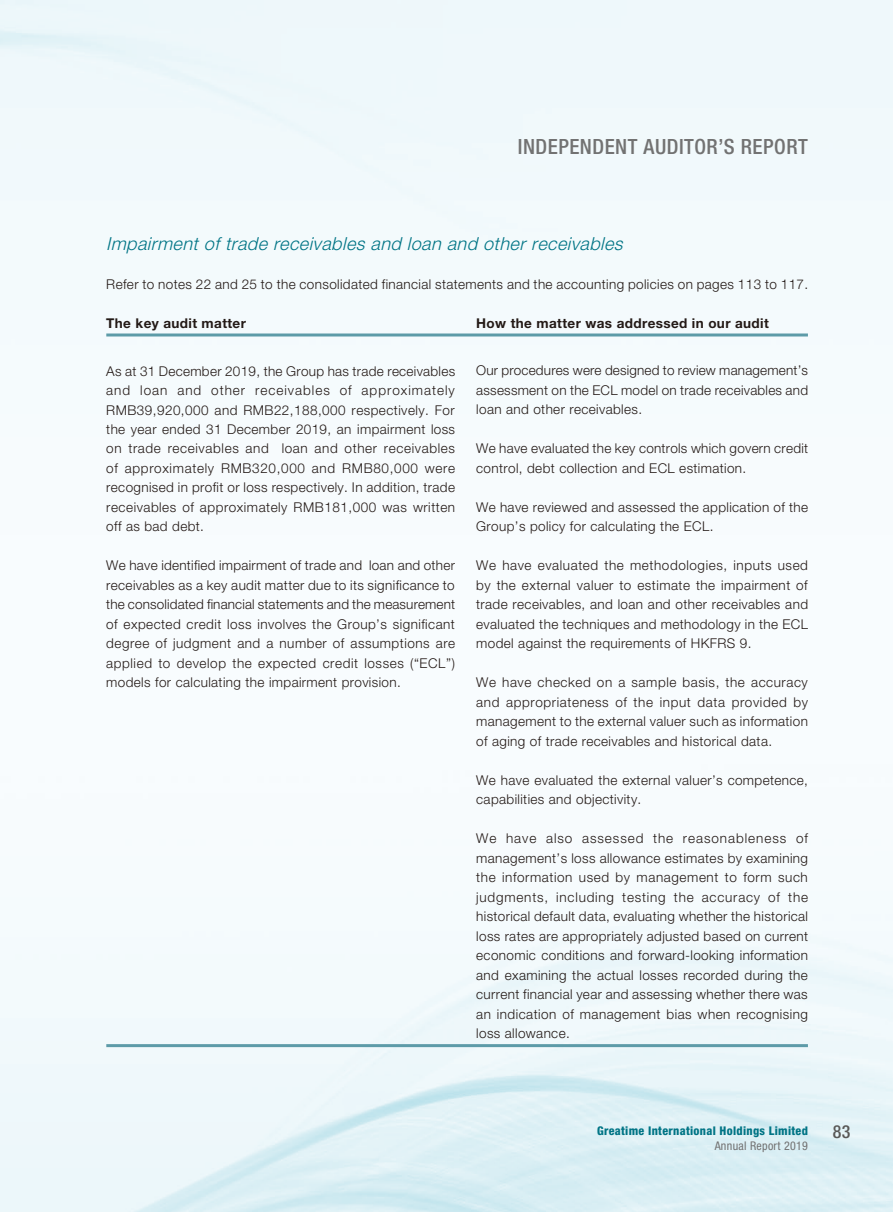
<style>
.page{position:relative;width:893px;height:1212px;background:#fff}
.page>*{position:absolute;margin:0;border:0;box-sizing:border-box;transform-origin:0 0}
.t1{font:500 condensed 21px "Helvetica Neue LT Std";letter-spacing:.025em;color:#727272}
.t2{font:italic 300 18px "Helvetica Neue LT Std";color:#007485}
.t3{font:500 condensed 18px "Helvetica Neue LT Std";color:#595857}
.t4{font:300 13.5px/19.5px "Helvetica Neue LT Std";letter-spacing:.03em;color:#231916;text-align:justify}
.t5{font:700 13.5px "Helvetica Neue LT Std";letter-spacing:.03em;color:#231916}
.t6{font:800 condensed 12px "Helvetica Neue LT Std";letter-spacing:.025em;color:#007485}
.t7{font:condensed 12px "Helvetica Neue LT Std";letter-spacing:.025em;color:#727272}
</style>
<div class="page">
<hr style="left:106px;top:333px;width:349px;height:3px;background:#5d9ba8">
<hr style="left:455px;top:333px;width:353px;height:3px;background:#5d9ba8">
<hr style="left:106px;top:1044px;width:349px;height:3px;background:#5d9ba8">
<hr style="left:455px;top:1044px;width:353px;height:3px;background:#5d9ba8">
<h1 class="t1" style="left:518px;top:134px;width:292px">INDEPENDENT AUDITOR’S REPORT</h1>
<h2 class="t2" style="left:106px;top:233px;width:523px">Impairment of trade receivables and loan and other receivables</h2>
<p class="t4" style="left:106px;top:274px;width:703px">Refer to notes 22 and 25 to the consolidated financial statements and the accounting policies on pages 113 to 117.</p>
<p class="t5" style="left:106px;top:315px;width:141px">The key audit matter</p>
<p class="t5" style="left:476px;top:315px;width:294px">How the matter was addressed in our audit</p>
<p class="t4" style="left:106px;top:361px;width:350px">As at 31 December 2019, the Group has trade receivables and loan and other receivables of approximately RMB39,920,000 and RMB22,188,000 respectively. For the year ended 31 December 2019, an impairment loss on trade receivables and loan and other receivables of approximately RMB320,000 and RMB80,000 were recognised in profit or loss respectively. In addition, trade receivables of approximately RMB181,000 was written off as bad debt.</p>
<p class="t4" style="left:106px;top:556px;width:350px">We have identified impairment of trade and loan and other receivables as a key audit matter due to its significance to the consolidated financial statements and the measurement of expected credit loss involves the Group’s significant degree of judgment and a number of assumptions are applied to develop the expected credit losses (“ECL”) models for calculating the impairment provision.</p>
<p class="t4" style="left:476px;top:361px;width:333px">Our procedures were designed to review management’s assessment on the ECL model on trade receivables and loan and other receivables.</p>
<p class="t4" style="left:476px;top:439px;width:333px">We have evaluated the key controls which govern credit control, debt collection and ECL estimation.</p>
<p class="t4" style="left:476px;top:497px;width:333px">We have reviewed and assessed the application of the<br>Group’s policy for calculating the ECL.</p>
<p class="t4" style="left:476px;top:556px;width:333px">We have evaluated the methodologies, inputs used by the external valuer to estimate the impairment of trade receivables, and loan and other receivables and evaluated the techniques and methodology in the ECL model against the requirements of HKFRS 9.</p>
<p class="t4" style="left:476px;top:672px;width:333px">We have checked on a sample basis, the accuracy and appropriateness of the input data provided by management to the external valuer such as information of aging of trade receivables and historical data.</p>
<p class="t4" style="left:476px;top:770px;width:333px">We have evaluated the external valuer’s competence, capabilities and objectivity.</p>
<p class="t4" style="left:476px;top:828px;width:333px">We have also assessed the reasonableness of management’s loss allowance estimates by examining the information used by management to form such judgments, including testing the accuracy of the historical default data, evaluating whether the historical loss rates are appropriately adjusted based on current economic conditions and forward-looking information and examining the actual losses recorded during the current financial year and assessing whether there was an indication of management bias when recognising loss allowance.</p>
<p class="t6" style="left:597px;top:1124px;width:212px">Greatime International Holdings Limited</p>
<p class="t7" style="left:715px;top:1139px;width:95px">Annual Report 2019</p>
<h2 class="t3" style="left:833px;top:1121px;width:19px">83</h2>
</div>
